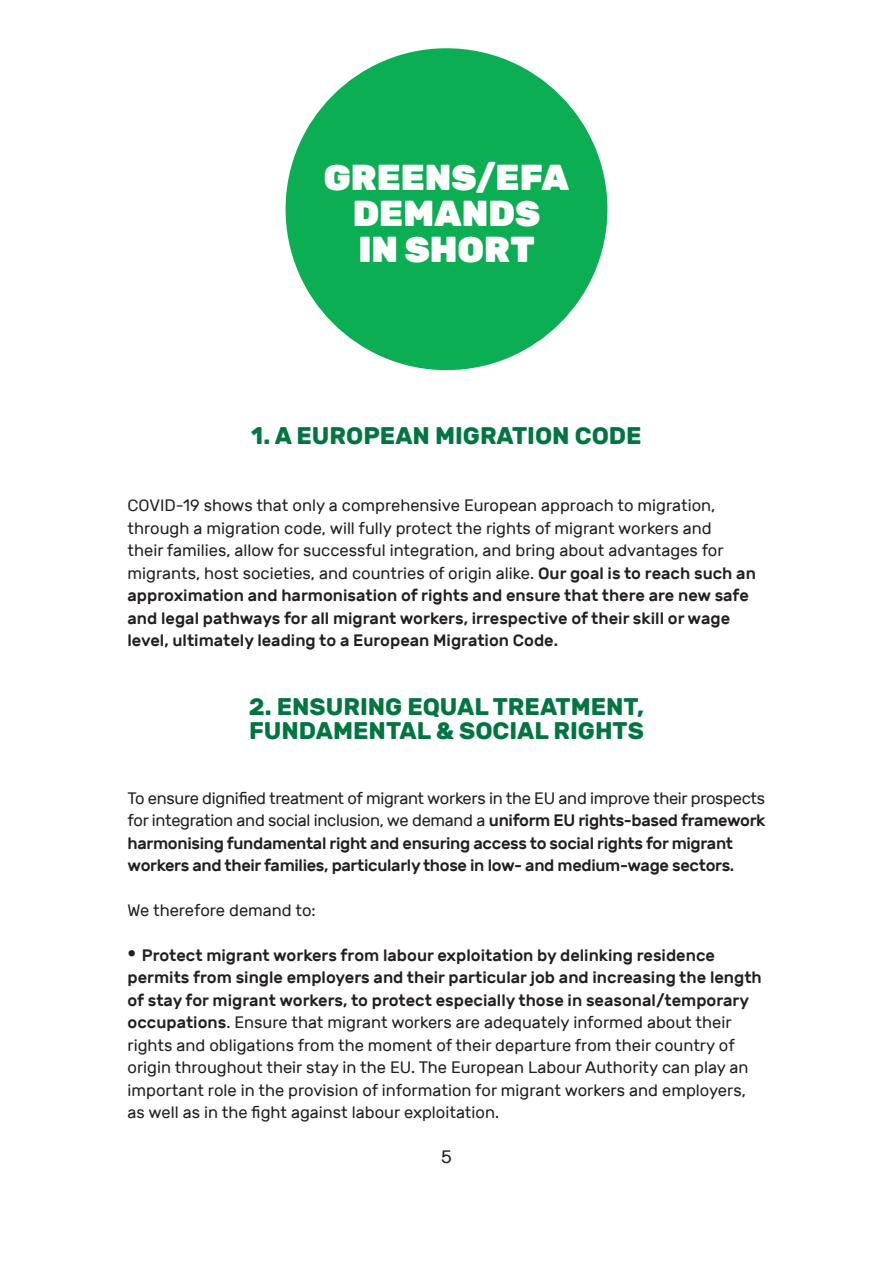
<style>
.page{position:relative;width:893px;height:1263px;background:#fff}
.page>*{position:absolute;margin:0;border:0;box-sizing:border-box;transform-origin:0 0}
.Chapter_name_Rubik_B{font:900 36px/36px "Rubik";color:#fff;text-align:center}
.Crimson_Text_Reg_11{font:700 24px "Rubik";color:#007542}
.Crimson_Text_Reg_11-2{font:18px "Rubik";color:#231f20}
.Crimson_Text_Reg_11-3{font:16.5px/22.5px "Rubik";color:#231f20}
.Crimson_Text_Reg_11-4{font:500 16.5px/22.5px "Rubik";letter-spacing:-.02em;color:#231f20}
.s1{font-weight:500}
.s2{font-weight:400}
.s3{font-weight:900;font-size:22.5px}
</style>
<div class="page">
<div style="left:286px;top:48px;width:321px;height:322px;background:#0cae53;border-radius:50%"></div>
<p class="Chapter_name_Rubik_B" style="left:324px;top:160px;width:247px">GREENS/EFA<br>DEMANDS</p>
<p class="Chapter_name_Rubik_B" style="left:358px;top:232px;width:178px">IN SHORT</p>
<p class="Crimson_Text_Reg_11" style="left:251px;top:421px;width:392px">1. A EUROPEAN MIGRATION CODE</p>
<p class="Crimson_Text_Reg_11-3" style="left:128px;top:494px;width:630px">COVID-19 shows that only a comprehensive European approach to migration, through a migration code, will fully protect the rights of migrant workers and<br>their families, allow for successful integration, and bring about advantages for migrants, host societies, and countries of origin alike. <span class="s1">Our goal is to reach such an approximation and harmonisation of rights and ensure that there are new safe and legal pathways for all migrant workers, irrespective of their skill or wage level, ultimately leading to a European Migration Code.</span></p>
<p class="Crimson_Text_Reg_11" style="left:249px;top:693px;width:397px">2. ENSURING EQUAL TREATMENT,</p>
<p class="Crimson_Text_Reg_11" style="left:249px;top:717px;width:396px">FUNDAMENTAL &amp; SOCIAL RIGHTS</p>
<p class="Crimson_Text_Reg_11-4" style="left:128px;top:787px;width:639px"><span class="s2">To ensure dignified treatment of migrant workers in the EU and improve their prospects for integration and social inclusion, we demand a</span> uniform EU rights-based framework harmonising fundamental right and ensuring access to social rights for migrant workers and their families, particularly those in low- and medium-wage sectors.</p>
<p class="Crimson_Text_Reg_11-3" style="left:128px;top:899px;width:190px">We therefore demand to:</p>
<p class="Crimson_Text_Reg_11-3" style="left:128px;top:944px;width:636px"><span class="s3">•</span> <span class="s1">Protect migrant workers from labour exploitation by delinking residence permits from single employers and their particular job and increasing the length of stay for migrant workers, to protect especially those in seasonal/temporary occupations</span>. Ensure that migrant workers are adequately informed about their rights and obligations from the moment of their departure from their country of origin throughout their stay in the EU. The European Labour Authority can play an important role in the provision of information for migrant workers and employers, as well as in the fight against labour exploitation.</p>
<p class="Crimson_Text_Reg_11-2" style="left:441px;top:1147px;width:12px">5</p>
</div>
